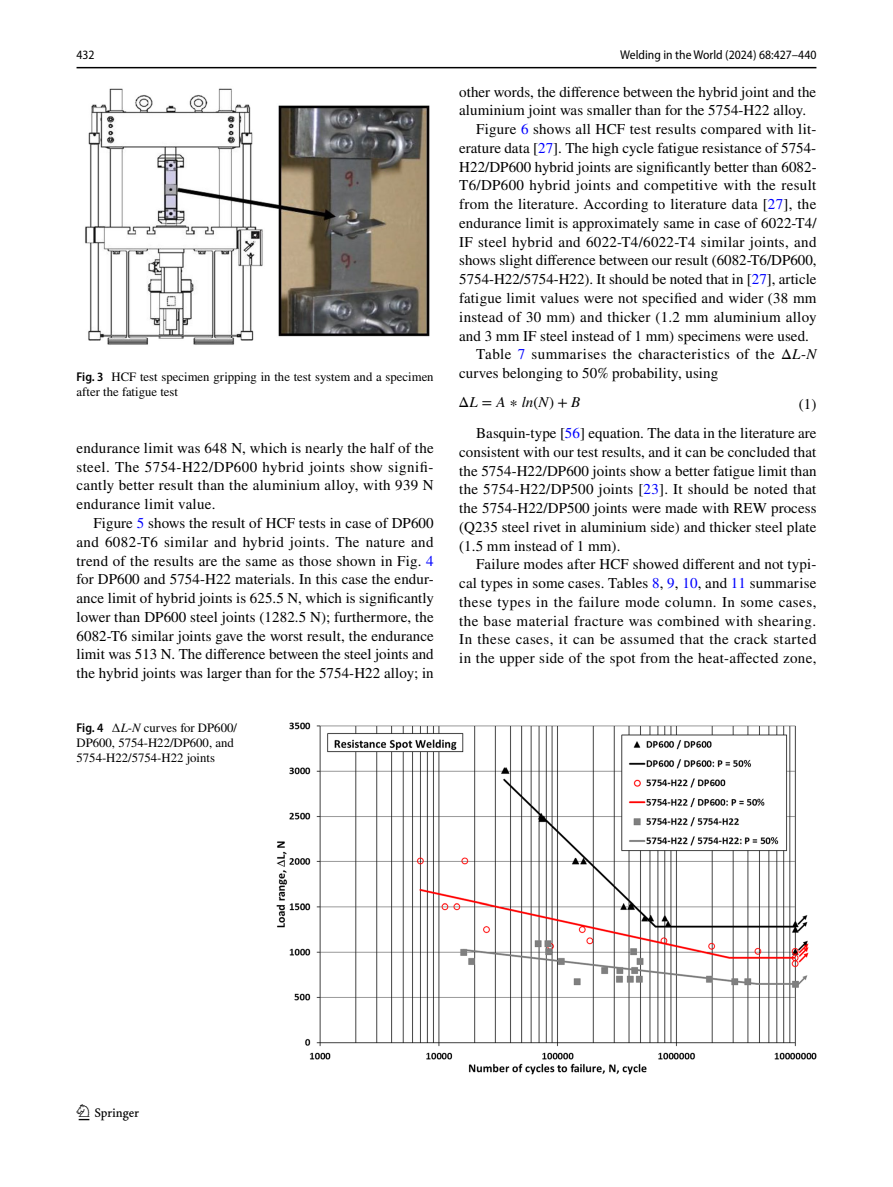
<style>
.page{position:relative;width:893px;height:1187px;background:#fff}
.page>*{position:absolute;margin:0;border:0;box-sizing:border-box;transform-origin:0 0}
.t1{font:22.5px "Springnew Regular 2";color:#000}
.t2{font:15px/18.8px "STIX";letter-spacing:.005em;color:#000;text-align:justify}
.t3{font:15px "STIX";letter-spacing:.03em;color:#000}
.t4{font:15px "STIX Math";color:#000}
.t5{font:12.75px/15px "STIX";color:#000}
.t6{font:semi-condensed 12.75px "Myriad Pro";color:#000}
.s1{font-family:"Myriad Pro";font-weight:600;font-stretch:semi-condensed}
.s2{color:#00f}
.s3{font-style:italic}
.s4{font-family:"STIX General";font-style:italic}
</style>
<div class="page">
<hr style="left:77px;top:67px;width:739px;height:1px;background:#000">
<img style="left:85px;top:88px;width:344px;height:257px">
<img style="left:276px;top:722px;width:540px;height:351px">
<p class="t6" style="left:77px;top:48px;width:20px">432</p>
<p class="t6" style="left:620px;top:48px;width:198px">Welding in the World (2024) 68:427–440</p>
<p class="t5" style="left:77px;top:370px;width:359px"><span class="s1">Fig. 3</span> HCF test specimen gripping in the test system and a specimen after the fatigue test</p>
<p class="t2" style="left:77px;top:439px;width:359px">endurance limit was 648 N, which is nearly the half of the steel. The 5754-H22/DP600 hybrid joints show signifi&shy;cantly better result than the aluminium alloy, with 939 N endurance limit value.</p>
<p class="t2" style="left:77px;top:514px;width:359px;text-indent:17px">Figure <span class="s2">5</span> shows the result of HCF tests in case of DP600 and 6082-T6 similar and hybrid joints. The nature and trend of the results are the same as those shown in Fig. <span class="s2">4 </span>for DP600 and 5754-H22 materials. In this case the endur&shy;ance limit of hybrid joints is 625.5 N, which is significantly lower than DP600 steel joints (1282.5 N); furthermore, the 6082-T6 similar joints gave the worst result, the endurance limit was 513 N. The difference between the steel joints and the hybrid joints was larger than for the 5754-H22 alloy; in</p>
<p class="t5" style="left:77px;top:721px;width:162px"><span class="s1">Fig. 4</span> ∆<span class="s3">L</span>-<span class="s3">N</span> curves for DP600/<br>DP600, 5754-H22/DP600, and<br>5754-H22/5754-H22 joints</p>
<p class="t2" style="left:459px;top:83px;width:358px">other words, the difference between the hybrid joint and the</p>
<p class="t2" style="left:459px;top:102px;width:348px">aluminium joint was smaller than for the 5754-H22 alloy.</p>
<p class="t2" style="left:476px;top:121px;width:342px">Figure <span class="s2">6</span> shows all HCF test results compared with lit-</p>
<p class="t2" style="left:459px;top:139px;width:358px">erature data [<span class="s2">27</span>]. The high cycle fatigue resistance of 5754-</p>
<p class="t2" style="left:459px;top:158px;width:359px">H22/DP600 hybrid joints are significantly better than 6082-</p>
<p class="t2" style="left:459px;top:177px;width:359px">T6/DP600 hybrid joints and competitive with the result</p>
<p class="t2" style="left:459px;top:196px;width:359px">from the literature. According to literature data [<span class="s2">27</span>], the</p>
<p class="t2" style="left:459px;top:214px;width:359px">endurance limit is approximately same in case of 6022-T4/</p>
<p class="t2" style="left:459px;top:233px;width:359px">IF steel hybrid and 6022-T4/6022-T4 similar joints, and</p>
<p class="t2" style="left:459px;top:252px;width:359px">shows slight difference between our result (6082-T6/DP600,</p>
<p class="t2" style="left:459px;top:271px;width:359px">5754-H22/5754-H22). It should be noted that in [<span class="s2">27</span>], article</p>
<p class="t2" style="left:459px;top:289px;width:359px">fatigue limit values were not specified and wider (38 mm</p>
<p class="t2" style="left:459px;top:308px;width:359px">instead of 30 mm) and thicker (1.2 mm aluminium alloy</p>
<p class="t2" style="left:459px;top:327px;width:351px">and 3 mm IF steel instead of 1 mm) specimens were used.</p>
<p class="t3" style="left:476px;top:344px;width:342px">Table <span class="s2">7</span> summarises the characteristics of the Δ<span class="s3">L</span>-<span class="s3">N</span></p>
<p class="t2" style="left:459px;top:364px;width:261px">curves belonging to 50% probability, using</p>
<p class="t4" style="left:458px;top:397px;width:123px">Δ<span class="s4">L</span>=<span class="s4">A</span>∗<span class="s4">ln</span>(<span class="s4">N</span>)+<span class="s4">B</span></p>
<p class="t2" style="left:799px;top:395px;width:19px">(1)</p>
<p class="t2" style="left:459px;top:424px;width:359px;text-indent:17px">Basquin-type [<span class="s2">56</span>] equation. The data in the literature are consistent with our test results, and it can be concluded that the 5754-H22/DP600 joints show a better fatigue limit than the 5754-H22/DP500 joints [<span class="s2">23</span>]. It should be noted that the 5754-H22/DP500 joints were made with REW process (Q235 steel rivet in aluminium side) and thicker steel plate (1.5 mm instead of 1 mm).</p>
<p class="t2" style="left:459px;top:556px;width:359px;text-indent:17px">Failure modes after HCF showed different and not typi&shy;cal types in some cases. Tables <span class="s2">8</span>, <span class="s2">9</span>, <span class="s2">10</span>, and <span class="s2">11</span> summarise these types in the failure mode column. In some cases, the base material fracture was combined with shearing.<br>In these cases, it can be assumed that the crack started in the upper side of the spot from the heat-affected zone,</p>
<h1 class="t1" style="left:79px;top:1104px;width:62px">1 3</h1>
</div>
